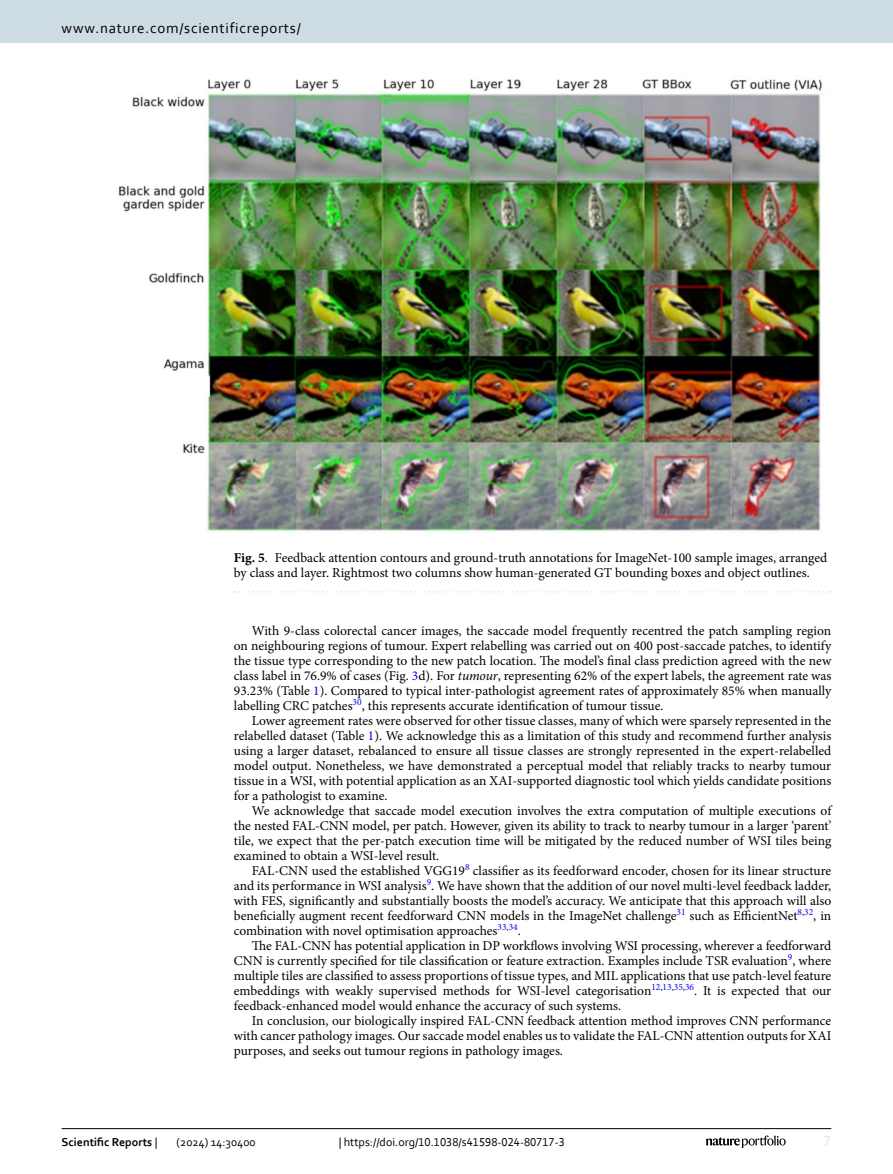
<style>
.page{position:relative;width:893px;height:1174px;background:#fff}
.page>*{position:absolute;margin:0;border:0;box-sizing:border-box;transform-origin:0 0}
.t1{font:15px "Corbel";letter-spacing:.05em;color:#000}
.t2{font:15px "Corbel";color:#d9e4eb}
.Body_Text_Indent{font:13.5px/15px "Minion Pro";color:#000;text-align:justify}
.Figure_Caption{font:13.5px/15px "Minion Pro";letter-spacing:-.005em;color:#000}
.t3{font:12px "Corbel";color:#000}
.t4{font:700 12px "Corbel";color:#000}
.s1{font-weight:700}
.s2{color:#00f}
.s3{font-style:italic}
.s4{font-weight:400}
</style>
<div class="page">
<img style="left:118px;top:79px;width:704px;height:453px">
<svg style="left:235px;top:591px;width:597px;height:1px"></svg>
<hr style="left:62px;top:1128px;width:769px;height:1px;background:#000">
<svg style="left:706px;top:1135px;width:80px;height:12px"></svg>
<div style="left:0;top:0;width:893px;height:43px;background:#cedde4"></div>
<p class="t1" style="left:62px;top:18px;width:241px">www.nature.com/scientificreports/</p>
<p class="Figure_Caption" style="left:234px;top:550px;width:595px"><span class="s1">Fig. 5</span>. Feedback attention contours and ground-truth annotations for ImageNet-100 sample images, arranged by class and layer. Rightmost two columns show human-generated GT bounding boxes and object outlines.</p>
<p class="Body_Text_Indent" style="left:234px;top:623px;width:599px;text-indent:18px">With 9-class colorectal cancer images, the saccade model frequently recentred the patch sampling region on neighbouring regions of tumour. Expert relabelling was carried out on 400 post-saccade patches, to identify the tissue type corresponding to the new patch location. The model’s final class prediction agreed with the new class label in 76.9% of cases (Fig. <span class="s2">3</span>d). For <span class="s3">tumour</span>, representing 62% of the expert labels, the agreement rate was 93.23% (Table <span class="s2">1</span>). Compared to typical inter-pathologist agreement rates of approximately 85% when manually labelling CRC patches<sup>30</sup>, this represents accurate identification of tumour tissue.</p>
<p class="Body_Text_Indent" style="left:234px;top:713px;width:599px;text-indent:18px">Lower agreement rates were observed for other tissue classes, many of which were sparsely represented in the relabelled dataset (Table <span class="s2">1</span>). We acknowledge this as a limitation of this study and recommend further analysis using a larger dataset, rebalanced to ensure all tissue classes are strongly represented in the expert-relabelled model output. Nonetheless, we have demonstrated a perceptual model that reliably tracks to nearby tumour tissue in a WSI, with potential application as an XAI-supported diagnostic tool which yields candidate positions for a pathologist to examine.</p>
<p class="Body_Text_Indent" style="left:234px;top:803px;width:599px;text-indent:18px">We acknowledge that saccade model execution involves the extra computation of multiple executions of the nested FAL-CNN model, per patch. However, given its ability to track to nearby tumour in a larger ‘parent’ tile, we expect that the per-patch execution time will be mitigated by the reduced number of WSI tiles being examined to obtain a WSI-level result.</p>
<p class="Body_Text_Indent" style="left:234px;top:863px;width:599px;text-indent:18px">FAL-CNN used the established VGG19<sup>8</sup> classifier as its feedforward encoder, chosen for its linear structure and its performance in WSI analysis<sup>9</sup>. We have shown that the addition of our novel multi-level feedback ladder, with FES, significantly and substantially boosts the model’s accuracy. We anticipate that this approach will also beneficially augment recent feedforward CNN models in the ImageNet challenge<sup>31</sup> such as EfficientNet<sup>8</sup><sup>,</sup><sup>32</sup>, in combination with novel optimisation approaches<sup>33</sup><sup>,</sup><sup>34</sup>.</p>
<p class="Body_Text_Indent" style="left:234px;top:938px;width:599px;text-indent:18px">The FAL-CNN has potential application in DP workflows involving WSI processing, wherever a feedforward CNN is currently specified for tile classification or feature extraction. Examples include TSR evaluation<sup>9</sup>, where multiple tiles are classified to assess proportions of tissue types, and MIL applications that use patch-level feature embeddings with weakly supervised methods for WSI-level categorisation<sup>12</sup><sup>,</sup><sup>13</sup><sup>,</sup><sup>35</sup><sup>,</sup><sup>36</sup>. It is expected that our feedback-enhanced model would enhance the accuracy of such systems.</p>
<p class="Body_Text_Indent" style="left:234px;top:1013px;width:599px;text-indent:18px">In conclusion, our biologically inspired FAL-CNN feedback attention method improves CNN performance with cancer pathology images. Our saccade model enables us to validate the FAL-CNN attention outputs for XAI purposes, and seeks out tumour regions in pathology images.</p>
<p class="t4" style="left:62px;top:1134px;width:97px">Scientific Reports <span class="s4">|</span></p>
<p class="t3" style="left:177px;top:1134px;width:81px">(2024) 14:30400</p>
<p class="t3" style="left:339px;top:1134px;width:228px">| https://doi.org/10.1038/s41598-024-80717-3</p>
<p class="t2" style="left:824px;top:1132px;width:9px">7</p>
</div>
